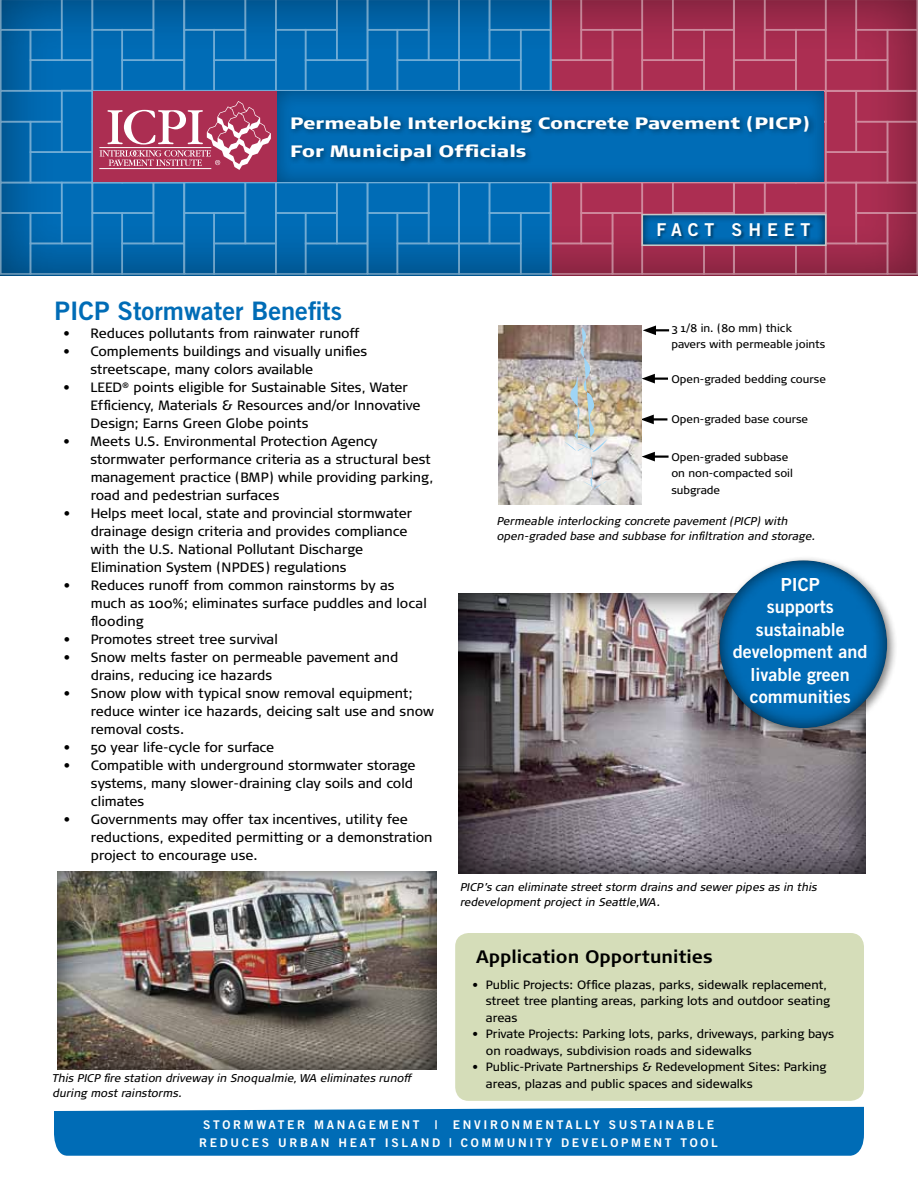
<style>
.page{position:relative;width:918px;height:1188px;background:#fff}
.page>*{position:absolute;margin:0;border:0;box-sizing:border-box;transform-origin:0 0}
.t1{font:25.5px "Trade Gothic Bold Two";color:#006cb6}
.t2{font:18px/22.5px "Trade Gothic Bold Two";color:#fff;text-align:center}
.t3{font:700 18px "Signa Pro";color:#000}
.t4{font:17.7px "Trade Gothic Bold Two";color:#fff}
.t5{font:900 16.5px/29px "Signa Pro";color:#fff;scale:1.14 1}
.t6{font:13.5px/18px "Signa Pro";color:#000}
.t7{font:12px/16.5px "Signa Pro";color:#000}
.t8{font:12px/18px "Trade Gothic Bold Two";letter-spacing:.22em;color:#fff}
.t9{font:italic 11.25px/15px "Signa Pro";color:#000}
.t10{font:10.95px/16.5px "Signa Pro";color:#000}
</style>
<div class="page">
<div style="left:455px;top:933px;width:409px;height:168px;background:#d5ddb9;border-radius:14px"></div>
<svg style="left:643px;top:325px;width:26px;height:10px"></svg>
<svg style="left:642px;top:452px;width:27px;height:9px"></svg>
<svg style="left:642px;top:374px;width:26px;height:9px"></svg>
<hr style="left:650px;top:418px;width:17px;height:3px;background:#000">
<svg style="left:642px;top:415px;width:12px;height:9px"></svg>
<img style="left:498px;top:326px;width:144px;height:178px">
<img style="left:562px;top:328px;width:45px;height:162px">
<svg style="left:54px;top:1107px;width:810px;height:49px;background:#0c73b9"></svg>
<div style="left:57px;top:870px;width:382px;height:201px;background:#000;opacity:.75"></div>
<div style="left:458px;top:593px;width:410px;height:282px;background:#000;opacity:.75"></div>
<div style="left:714px;top:555px;width:184px;height:184px;background:#000;opacity:.5"></div>
<div style="left:719px;top:558px;width:171px;height:171px;background:#000;opacity:.75"></div>
<div style="left:0;top:0;width:918px;height:277px;background:#000;opacity:.44"></div>
<svg style="left:0;top:0;width:918px;height:61px;background:#475388"></svg>
<div style="left:275px;top:91px;width:551px;height:93px;background:#000;opacity:.33"></div>
<div style="left:288px;top:112px;width:529px;height:58px;background:#000;opacity:.44"></div>
<div style="left:93px;top:91px;width:184px;height:91px;background:#ac2e52"></div>
<svg style="left:100px;top:101px;width:170px;height:69px"></svg>
<div style="left:642px;top:214px;width:185px;height:33px;background:#000;opacity:.75"></div>
<div style="left:642px;top:214px;width:184px;height:32px;border:2px solid #c7c7c7"></div>
<div style="left:657px;top:223px;width:157px;height:17px;background:#000;opacity:.44"></div>
<p class="t5" style="left:290px;top:108px;width:457px">Permeable Interlocking Concrete Pavement (PICP)<br>For Municipal Officials</p>
<h1 class="t1" style="left:55px;top:295px;width:289px">PICP STORMWATER BENEFITS</h1>
<p class="t6" style="left:64px;top:324px;width:298px">• Reduces pollutants from rainwater runoff</p>
<p class="t6" style="left:91px;top:342px;width:278px;text-indent:-27px">• Complements buildings and visually unifies streetscape, many colors available</p>
<p class="t6" style="left:91px;top:378px;width:331px;text-indent:-27px">• LEED<sup>®</sup> points eligible for Sustainable Sites, Water<br>Efficiency, Materials &amp; Resources and/or Innovative<br>Design; Earns Green Globe points</p>
<p class="t6" style="left:91px;top:432px;width:344px;text-indent:-27px">• Meets U.S. Environmental Protection Agency stormwater performance criteria as a structural best management practice (BMP) while providing parking, road and pedestrian surfaces</p>
<p class="t6" style="left:91px;top:504px;width:323px;text-indent:-27px">• Helps meet local, state and provincial stormwater drainage design criteria and provides compliance with the U.S. National Pollutant Discharge Elimination System (NPDES) regulations</p>
<p class="t6" style="left:91px;top:576px;width:338px;text-indent:-27px">• Reduces runoff from common rainstorms by as much as 100%; eliminates surface puddles and local flooding</p>
<p class="t6" style="left:64px;top:630px;width:216px">• Promotes street tree survival</p>
<p class="t6" style="left:91px;top:648px;width:309px;text-indent:-27px">• Snow melts faster on permeable pavement and drains, reducing ice hazards</p>
<p class="t6" style="left:91px;top:684px;width:345px;text-indent:-27px">• Snow plow with typical snow removal equipment; reduce winter ice hazards, deicing salt use and snow removal costs.</p>
<p class="t6" style="left:64px;top:738px;width:212px">• 50 year life-cycle for surface</p>
<p class="t6" style="left:91px;top:756px;width:326px;text-indent:-27px">• Compatible with underground stormwater storage systems, many slower-draining clay soils and cold climates</p>
<p class="t6" style="left:91px;top:810px;width:343px;text-indent:-27px">• Governments may offer tax incentives, utility fee reductions, expedited permitting or a demonstration project to encourage use.</p>
<p class="t9" style="left:53px;top:1071px;width:360px">This PICP fire station driveway in Snoqualmie, WA eliminates runoff during most rainstorms.</p>
<h3 class="t4" style="left:656px;top:219px;width:108px">FACT SHEET</h3>
<p class="t10" style="left:671px;top:320px;width:155px">3 1/8 in. (80 mm) thick pavers with permeable joints</p>
<p class="t10" style="left:671px;top:371px;width:156px">Open-graded bedding course</p>
<p class="t10" style="left:671px;top:411px;width:138px">Open-graded base course</p>
<p class="t10" style="left:671px;top:449px;width:123px">Open-graded subbase on non-compacted soil subgrade</p>
<p class="t9" style="left:497px;top:513px;width:319px">Permeable interlocking concrete pavement (PICP) with open-graded base and subbase for infiltration and storage.</p>
<h2 class="t2" style="left:733px;top:573px;width:136px">PICP<br>SUPPORTS<br>SUSTAINABLE<br>DEVELOPMENT AND<br>LIVABLE GREEN<br>COMMUNITIES</h2>
<p class="t9" style="left:460px;top:880px;width:358px">PICP’s can eliminate street storm drains and sewer pipes as in this redevelopment project in Seattle,WA.</p>
<h2 class="t3" style="left:476px;top:946px;width:238px">Application Opportunities</h2>
<p class="t7" style="left:486px;top:976px;width:346px;text-indent:-14px">• Public Projects: Office plazas, parks, sidewalk replacement, street tree planting areas, parking lots and outdoor seating areas</p>
<p class="t7" style="left:486px;top:1025px;width:350px;text-indent:-14px">• Private Projects: Parking lots, parks, driveways, parking bays on roadways, subdivision roads and sidewalks</p>
<p class="t7" style="left:486px;top:1058px;width:342px;text-indent:-14px">• Public-Private Partnerships &amp; Redevelopment Sites: Parking areas, plazas and public spaces and sidewalks</p>
<p class="t8" style="left:199px;top:1116px;width:520px;text-indent:254px">ENVI RONMENTALLY S US TAI NAB LE<br>REDUC ES URB AN HEAT IS LAND | C OMMUNI TY DEVELOPMENT TOOL</p>
<p class="t8" style="left:203px;top:1116px;width:218px">S TORMWATER MANAGEMENT</p>
<p class="t8" style="left:435px;top:1116px;width:4px">|</p>
</div>
